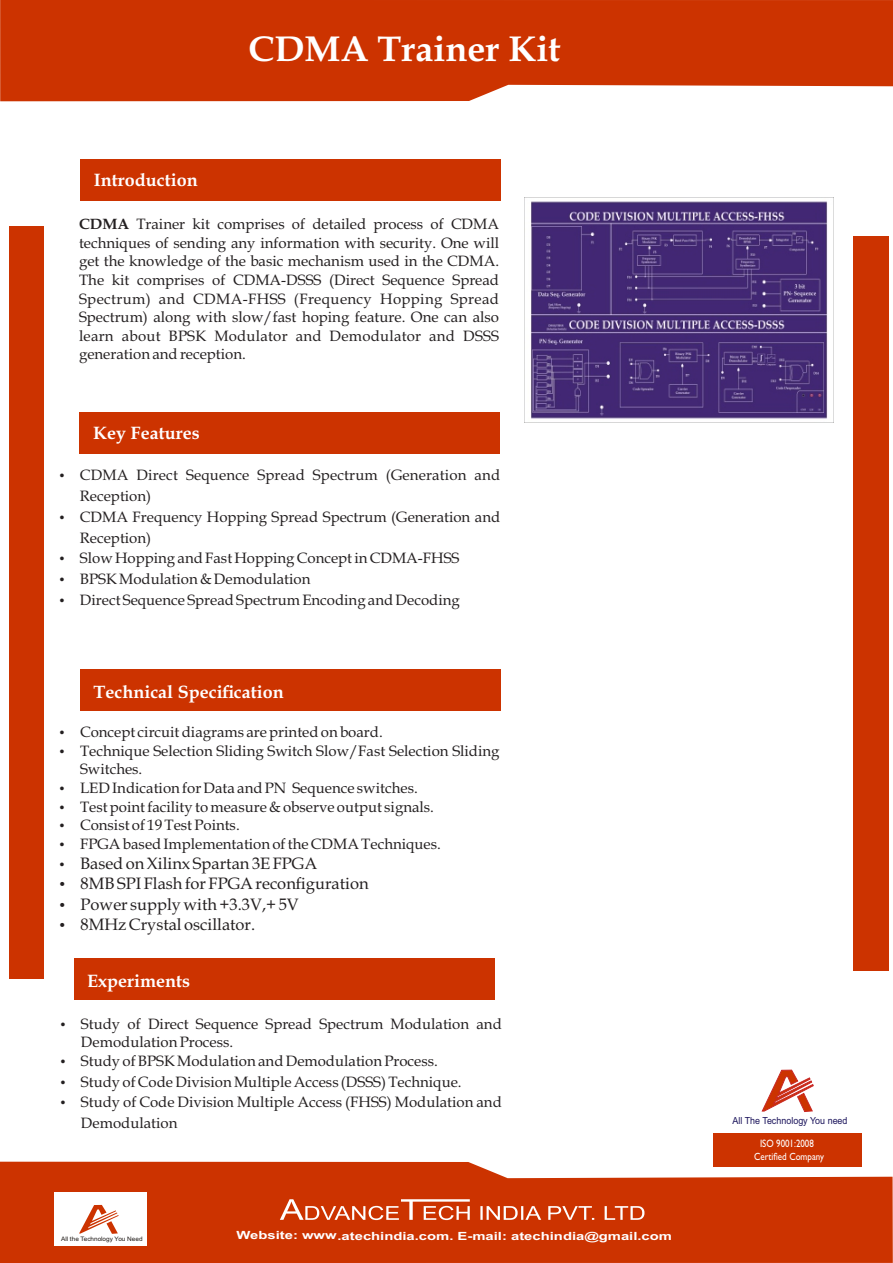
<style>
.page{position:relative;width:893px;height:1263px;background:#fff}
.page>*{position:absolute;margin:0;border:0;box-sizing:border-box;transform-origin:0 0}
.t1{font:700 36px "Book Antiqua";color:#fff}
.t2{font:700 18px "Book Antiqua";color:#fff}
.t3{font:16.5px "Book Antiqua";color:#231f20}
.t4{font:15px/18.6px "Book Antiqua";color:#231f20}
.t5{font:700 11.25px "Arial";color:#fff;scale:1.31 1}
.t6{font:10.8px "Gill Sans";color:#fff;scale:.83 1}
.t7{font:10.35px "Gill Sans";color:#fff;scale:.86 1}
.t8{font:9.75px "Arial";color:#1c155c;scale:.92 1}
.t9{font:6.15px "Arial";color:#1f1a17;scale:1.04 1}
.s1{font-weight:700}
</style>
<div class="page">
<svg style="left:0;top:0;width:893px;height:101px;background:#cf4111"></svg>
<div style="left:714px;top:1134px;width:148px;height:33px;background:#c30"></div>
<svg style="left:762px;top:1070px;width:52px;height:42px"></svg>
<div style="left:853px;top:236px;width:36px;height:734px;background:#c30"></div>
<div style="left:9px;top:226px;width:35px;height:752px;background:#c30"></div>
<div style="left:80px;top:669px;width:420px;height:42px;background:#c30"></div>
<div style="left:74px;top:958px;width:421px;height:42px;background:#c30"></div>
<div style="left:79px;top:412px;width:421px;height:42px;background:#c30"></div>
<div style="left:80px;top:159px;width:421px;height:42px;background:#c30"></div>
<svg style="left:0;top:1162px;width:893px;height:101px;background:#cf4112"></svg>
<div style="left:55px;top:1193px;width:92px;height:53px;background:#fff"></div>
<svg style="left:79px;top:1205px;width:40px;height:29px"></svg>
<svg style="left:280px;top:1199px;width:364px;height:21px;background:#d76039"></svg>
<img style="left:524px;top:198px;width:304px;height:224px">
<h1 class="t1" style="left:249px;top:35px;width:313px">CDMA Trainer Kit</h1>
<p class="t2" style="left:94px;top:173px;width:105px">Introduction</p>
<p class="t4" style="left:79px;top:216px;width:422px;text-align:justify"><span class="s1">CDMA</span> Trainer kit comprises of detailed process of CDMA techniques of sending any information with security. One will get the knowledge of the basic mechanism used in the CDMA.<br>The kit comprises of CDMA-DSSS (Direct Sequence Spread Spectrum) and CDMA-FHSS (Frequency Hopping Spread Spectrum) along with slow/fast hoping feature. One can also learn about BPSK Modulator and Demodulator and DSSS generation and reception.</p>
<p class="t2" style="left:93px;top:426px;width:108px">Key Features</p>
<p class="t4" style="left:80px;top:467px;width:422px;line-height:20.7px;text-indent:-21px">• CDMA Direct Sequence Spread Spectrum (Generation and<br>Reception)</p>
<p class="t4" style="left:80px;top:508px;width:422px;line-height:20.7px;text-indent:-21px">• CDMA Frequency Hopping Spread Spectrum (Generation and<br>Reception)</p>
<p class="t4" style="left:59px;top:551px;width:402px">• Slow Hopping and Fast Hopping Concept in CDMA-FHSS</p>
<p class="t4" style="left:59px;top:571px;width:253px">• BPSK Modulation &amp; Demodulation</p>
<p class="t4" style="left:59px;top:592px;width:402px">• Direct Sequence Spread Spectrum Encoding and Decoding</p>
<p class="t2" style="left:93px;top:685px;width:192px">Technical Specification</p>
<p class="t4" style="left:59px;top:724px;width:325px">• Concept circuit diagrams are printed on board.</p>
<p class="t4" style="left:80px;top:743px;width:421px;text-indent:-21px">• Technique Selection Sliding Switch Slow/Fast Selection Sliding<br>Switches.</p>
<p class="t4" style="left:59px;top:780px;width:360px">• LED Indication for Data and PN Sequence switches.</p>
<p class="t4" style="left:59px;top:799px;width:376px">• Test point facility to measure &amp; observe output signals.</p>
<p class="t4" style="left:59px;top:817px;width:182px">• Consist of 19 Test Points.</p>
<p class="t4" style="left:59px;top:836px;width:383px">• FPGA based Implementation of the CDMA Techniques.</p>
<p class="t3" style="left:59px;top:857px;width:260px">• Based on Xilinx Spartan 3E FPGA</p>
<p class="t3" style="left:59px;top:877px;width:311px">• 8MB SPI Flash for FPGA reconfiguration</p>
<p class="t3" style="left:59px;top:898px;width:241px">• Power supply with +3.3V,+ 5V</p>
<p class="t3" style="left:59px;top:918px;width:198px">• 8MHz Crystal oscillator.</p>
<p class="t2" style="left:87px;top:974px;width:104px">Experiments</p>
<p class="t4" style="left:81px;top:1016px;width:422px;text-indent:-21px">• Study of Direct Sequence Spread Spectrum Modulation and<br>Demodulation Process.</p>
<p class="t4" style="left:60px;top:1053px;width:379px">• Study of BPSK Modulation and Demodulation Process.</p>
<p class="t4" style="left:60px;top:1074px;width:403px">• Study of Code Division Multiple Access (DSSS) Technique.</p>
<p class="t4" style="left:81px;top:1094px;width:422px;line-height:20.7px;text-indent:-21px">• Study of Code Division Multiple Access (FHSS) Modulation and<br>Demodulation</p>
<p class="t9" style="left:61px;top:1237px;width:80px">All the Technology You Need</p>
<p class="t5" style="left:237px;top:1232px;width:334px">Website: www.atechindia.com. E-mail: atechindia@gmail.com</p>
<p class="t8" style="left:732px;top:1117px;width:127px">All The Technology You need</p>
<p class="t6" style="left:760px;top:1140px;width:66px">ISO 9001:2008</p>
<p class="t7" style="left:754px;top:1152px;width:83px">Certified Company</p>
</div>
